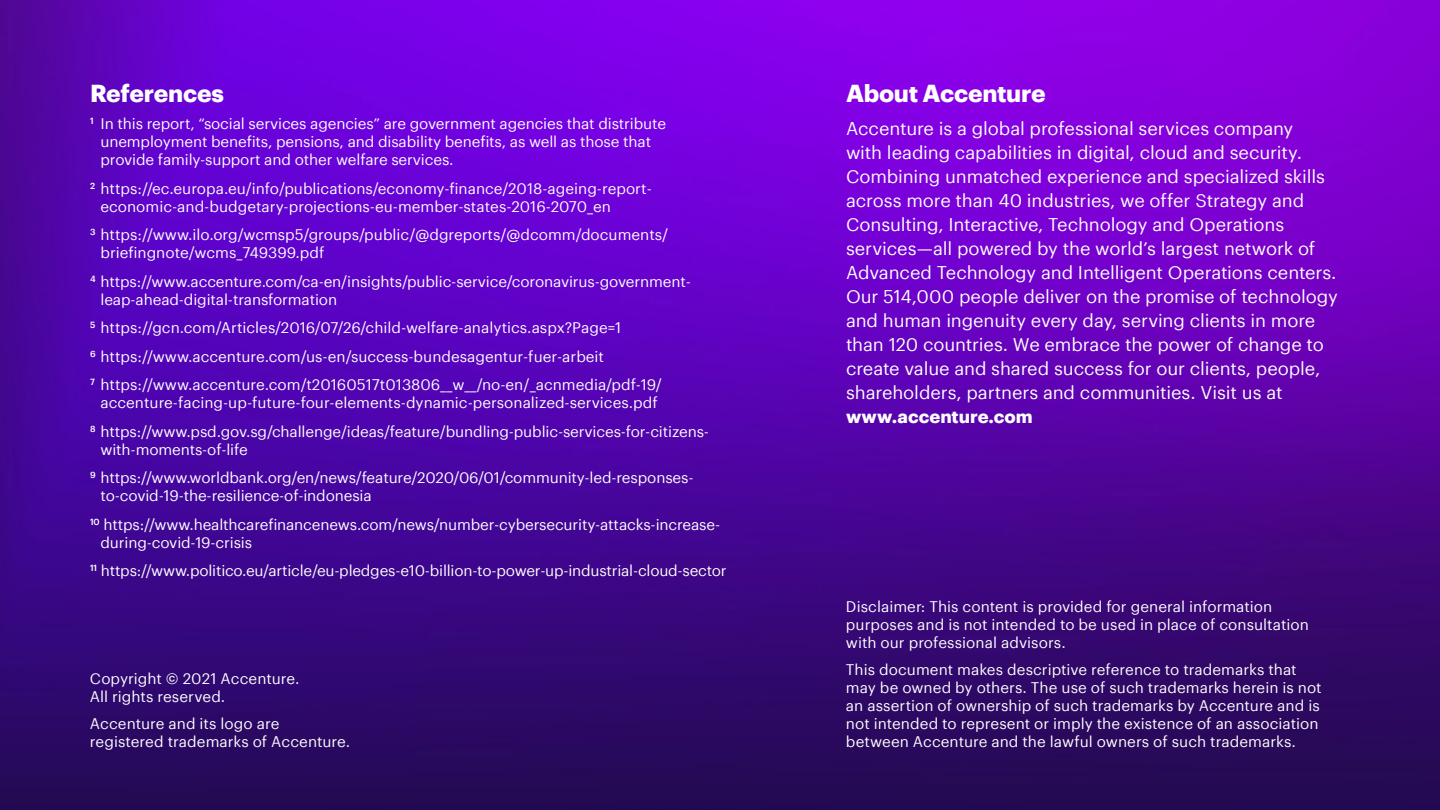
<style>
.page{position:relative;width:1440px;height:810px;background:#fff}
.page>*{position:absolute;margin:0;border:0;box-sizing:border-box;transform-origin:0 0}
.t1{font:700 24px "Graphik";letter-spacing:-.015em;color:#fff}
.t2{font:18px/24px "Graphik";letter-spacing:-.005em;color:#fff}
.t3{font:700 18px "Graphik";color:#fff}
.t4{font:15px/18px "Graphik";letter-spacing:-.005em;color:#fff}
</style>
<div class="page">
<img style="left:0;top:0;width:1440px;height:810px">
<h1 class="t1" style="left:90px;top:75px;width:136px">References</h1>
<p class="t4" style="left:100px;top:114px;width:567px;text-indent:-10px"><sup>1</sup> In this report, “social services agencies” are government agencies that distribute unemployment benefits, pensions, and disability benefits, as well as those that provide family-support and other welfare services.</p>
<p class="t4" style="left:100px;top:178px;width:553px;text-indent:-10px"><sup>2</sup> https://ec.europa.eu/info/publications/economy-finance/2018-ageing-report&shy;economic-and-budgetary-projections-eu-member-states-2016-2070_en</p>
<p class="t4" style="left:100px;top:225px;width:569px;text-indent:-10px"><sup>3</sup> https://www.ilo.org/wcmsp5/groups/public/@dgreports/@dcomm/documents/ briefingnote/wcms_749399.pdf</p>
<p class="t4" style="left:100px;top:271px;width:592px;text-indent:-10px"><sup>4</sup> https://www.accenture.com/ca-en/insights/public-service/coronavirus-government&shy;leap-ahead-digital-transformation</p>
<p class="t4" style="left:90px;top:312px;width:573px;line-height:28.5px"><sup>5</sup> https://gcn.com/Articles/2016/07/26/child-welfare-analytics.aspx?Page=1<br><sup>6</sup> https://www.accenture.com/us-en/success-bundesagentur-fuer-arbeit<br><sup>7</sup> https://www.accenture.com/t20160517t013806__w__/no-en/_acnmedia/pdf-19/</p>
<p class="t4" style="left:90px;top:387px;width:621px;line-height:28.5px;text-indent:10px">accenture-facing-up-future-four-elements-dynamic-personalized-services.pdf<br><sup>8</sup> https://www.psd.gov.sg/challenge/ideas/feature/bundling-public-services-for-citizens-</p>
<p class="t4" style="left:90px;top:434px;width:605px;line-height:28.5px;text-indent:10px">with-moments-of-life<br><sup>9</sup> https://www.worldbank.org/en/news/feature/2020/06/01/community-led-responses-</p>
<p class="t4" style="left:90px;top:480px;width:632px;line-height:28.5px;text-indent:10px">to-covid-19-the-resilience-of-indonesia<br><sup>10</sup> https://www.healthcarefinancenews.com/news/number-cybersecurity-attacks-increase-</p>
<p class="t4" style="left:90px;top:527px;width:638px;line-height:28.5px;text-indent:10px">during-covid-19-crisis<br><sup>11</sup> https://www.politico.eu/article/eu-pledges-e10-billion-to-power-up-industrial-cloud-sector</p>
<p class="t4" style="left:90px;top:669px;width:211px">Copyright © 2021 Accenture.<br>All rights reserved.</p>
<p class="t4" style="left:90px;top:713px;width:262px">Accenture and its logo are registered trademarks of Accenture.</p>
<h1 class="t1" style="left:846px;top:75px;width:201px">About Accenture</h1>
<p class="t2" style="left:846px;top:115px;width:494px">Accenture is a global professional services company<br>with leading capabilities in digital, cloud and security.<br>Combining unmatched experience and specialized skills across more than 40 industries, we offer Strategy and Consulting, Interactive, Technology and Operations services—all powered by the world’s largest network of Advanced Technology and Intelligent Operations centers.<br>Our 514,000 people deliver on the promise of technology and human ingenuity every day, serving clients in more than 120 countries. We embrace the power of change to create value and shared success for our clients, people, shareholders, partners and communities. Visit us at</p>
<p class="t3" style="left:846px;top:403px;width:188px">www.accenture.com</p>
<p class="t4" style="left:846px;top:597px;width:464px">Disclaimer: This content is provided for general information purposes and is not intended to be used in place of consultation with our professional advisors.</p>
<p class="t4" style="left:846px;top:659px;width:477px">This document makes descriptive reference to trademarks that may be owned by others. The use of such trademarks herein is not an assertion of ownership of such trademarks by Accenture and is not intended to represent or imply the existence of an association between Accenture and the lawful owners of such trademarks.</p>
</div>
